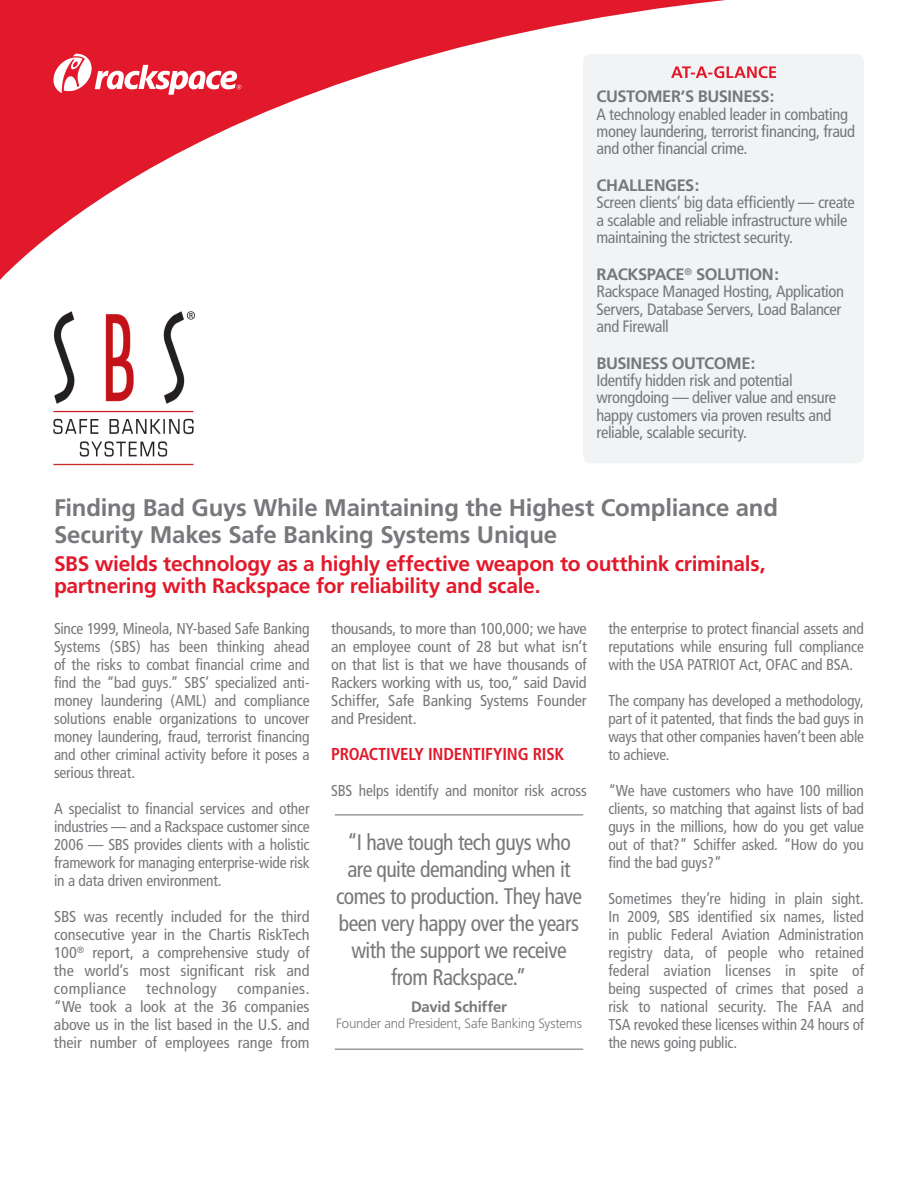
<style>
.page{position:relative;width:918px;height:1188px;background:#fff}
.page>*{position:absolute;margin:0;border:0;box-sizing:border-box;transform-origin:0 0}
.t1{font:700 24px/27px "Frutiger";letter-spacing:-.01em;color:#76787b}
.t2{font:condensed 22.5px/27px "Frutiger";letter-spacing:-.025em;color:#76787b;text-align:center;scale:.96 1}
.t3{font:700 21px/22.5px "Frutiger";letter-spacing:-.015em;color:#e2192b}
.t4{font:700 condensed 17.25px "Frutiger";letter-spacing:-.015em;color:#e2192b}
.t5{font:condensed 16.5px/17.2px "Frutiger";letter-spacing:-.02em;color:#76787b}
.t6{font:700 16.5px "Frutiger";letter-spacing:-.025em;color:#76787b}
.t7{font:condensed 15.75px/18px "Frutiger";letter-spacing:-.01em;color:#76787b;text-align:justify}
.t8{font:condensed 15.75px "Frutiger";letter-spacing:.02em;color:#76787b}
.t9{font:700 15px "Frutiger";letter-spacing:-.015em;color:#76787b}
.t10{font:300 13.5px "Frutiger";letter-spacing:-.02em;color:#76787b}
.s1{font-weight:700;font-stretch:normal}
</style>
<div class="page">
<svg style="left:0;top:0;width:726px;height:280px"></svg>
<svg style="left:53px;top:53px;width:189px;height:42px"></svg>
<div style="left:583px;top:54px;width:281px;height:409px;background:#f2f3f4;border-radius:8px"></div>
<svg style="left:671px;top:66px;width:105px;height:12px"></svg>
<hr style="left:335px;top:814px;width:248px;height:1px;background:#76787b">
<hr style="left:335px;top:1049px;width:248px;height:1px;background:#76787b">
<img style="left:53px;top:311px;width:143px;height:155px">
<p class="t6" style="left:596px;top:87px;width:179px">CUSTOMER’S BUSINESS:</p>
<p class="t5" style="left:596px;top:105px;width:260px">A technology enabled leader in combating money laundering, terrorist financing, fraud and other financial crime.</p>
<p class="t6" style="left:596px;top:176px;width:104px">CHALLENGES:</p>
<p class="t5" style="left:596px;top:194px;width:260px">Screen clients’ big data efficiently — create a scalable and reliable infrastructure while maintaining the strictest security.</p>
<p class="t5" style="left:596px;top:266px;width:249px"><span class="s1">RACKSPACE</span><sup>®</sup> <span class="s1">SOLUTION:<br></span>Rackspace Managed Hosting, Application<br>Servers, Database Servers, Load Balancer and Firewall</p>
<p class="t6" style="left:596px;top:353px;width:160px">BUSINESS OUTCOME:</p>
<p class="t5" style="left:596px;top:372px;width:241px">Identify hidden risk and potential wrongdoing — deliver value and ensure happy customers via proven results and reliable, scalable security.</p>
<h1 class="t1" style="left:54px;top:494px;width:726px">Finding Bad Guys While Maintaining the Highest Compliance and<br>Security Makes Safe Banking Systems Unique</h1>
<h3 class="t3" style="left:54px;top:552px;width:713px">SBS wields technology as a highly effective weapon to outthink criminals, partnering with Rackspace for reliability and scale.</h3>
<p class="t7" style="left:54px;top:620px;width:257px">Since 1999, Mineola, NY-based Safe Banking Systems (SBS) has been thinking ahead of the risks to combat financial crime and find the “bad guys.” SBS’ specialized anti&shy;money laundering (AML) and compliance solutions enable organizations to uncover money laundering, fraud, terrorist financing and other criminal activity before it poses a serious threat.</p>
<p class="t7" style="left:54px;top:800px;width:257px">A specialist to financial services and other industries — and a Rackspace customer since 2006 — SBS provides clients with a holistic framework for managing enterprise-wide risk in a data driven environment.</p>
<p class="t7" style="left:54px;top:908px;width:257px">SBS was recently included for the third consecutive year in the Chartis RiskTech 100<sup>®</sup> report, a comprehensive study of the world’s most significant risk and compliance</p>
<p class="t7" style="left:608px;top:620px;width:257px">the enterprise to protect financial assets and reputations while ensuring full compliance with the USA PATRIOT Act, OFAC and BSA.</p>
<p class="t7" style="left:608px;top:692px;width:257px">The company has developed a methodology, part of it patented, that finds the bad guys in ways that other companies haven’t been able to achieve.</p>
<p class="t7" style="left:608px;top:782px;width:257px">“We have customers who have 100 million clients, so matching that against lists of bad guys in the millions, how do you get value out of that?” Schiffer asked. “How do you find the bad guys?”</p>
<p class="t7" style="left:608px;top:890px;width:257px">Sometimes they’re hiding in plain sight.<br>In 2009, SBS identified six names, listed in public Federal Aviation Administration registry data, of people who retained federal aviation licenses in spite of being suspected of crimes that posed a risk to national security. The FAA and TSA revoked these licenses within 24 hours of the news going public.</p>
<p class="t7" style="left:331px;top:620px;width:257px">thousands, to more than 100,000; we have an employee count of 28 but what isn’t on that list is that we have thousands of Rackers working with us, too,” said David Schiffer, Safe Banking Systems Founder and President.</p>
<p class="t4" style="left:331px;top:744px;width:235px">PROACTIVELY INDENTIFYING RISK</p>
<p class="t7" style="left:331px;top:782px;width:257px">SBS helps identify and monitor risk across</p>
<h2 class="t2" style="left:336px;top:828px;width:258px">“I have tough tech guys who are quite demanding when it comes to production. They have been very happy over the years with the support we receive from Rackspace.”</h2>
<p class="t9" style="left:411px;top:998px;width:97px">David Schiffer</p>
<p class="t10" style="left:336px;top:1016px;width:247px">Founder and President, Safe Banking Systems</p>
<p class="t8" style="left:146px;top:979px;width:72px">technology</p>
<p class="t7" style="left:54px;top:980px;width:257px;text-indent:183px">companies. “We took a look at the 36 companies above us in the list based in the U.S. and their number of employees range from</p>
</div>
